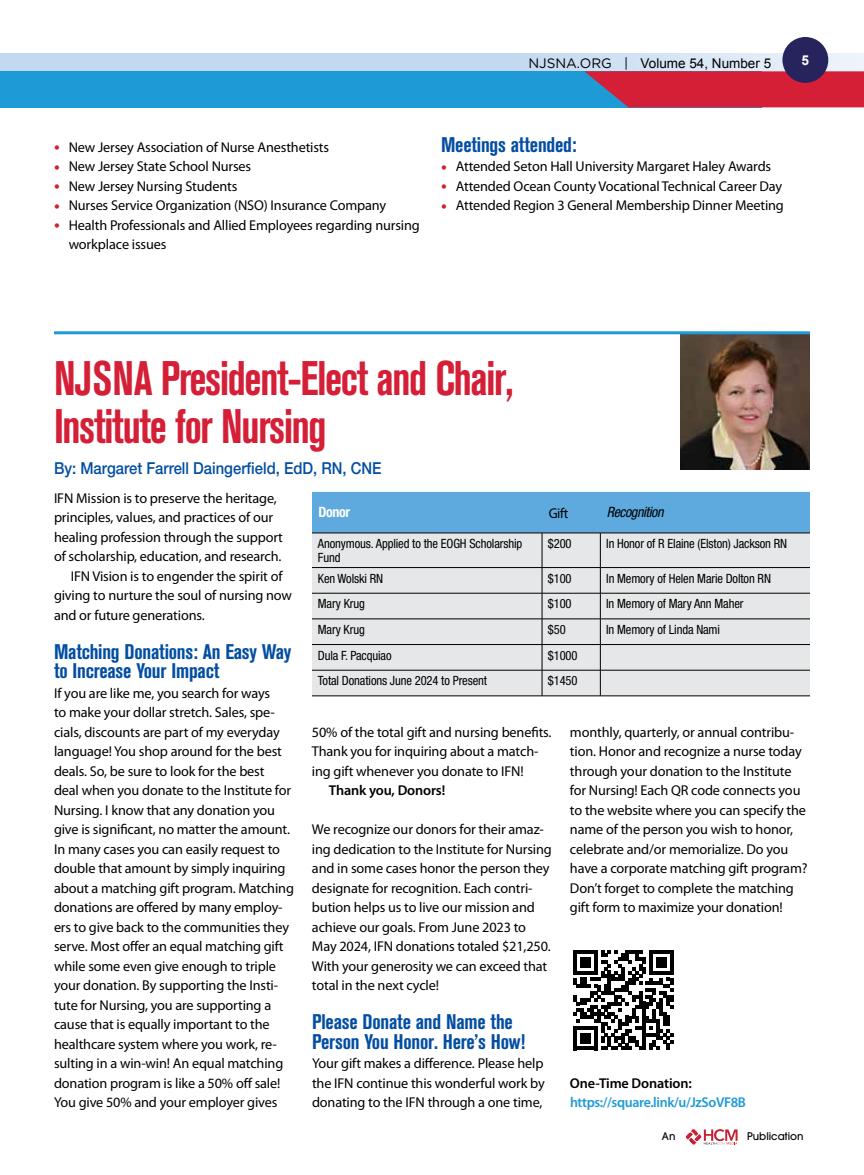
<style>
.page{position:relative;width:864px;height:1175px;background:#fff}
.page>*{position:absolute;margin:0;border:0;box-sizing:border-box;transform-origin:0 0}
.t1{font:700 condensed 48px/48px "Akzidenz Grotesk BE";letter-spacing:-.03em;color:#d41f37;scale:.9 1}
.t2{font:700 condensed 21px/19.5px "Akzidenz Grotesk BE";letter-spacing:-.01em;color:#034ea2}
.t3{font:500 16.5px "Helvetica Neue LT Std";color:#034ea2;scale:.9 1}
.t4{font:14.25px/19.5px "Myriad Pro";letter-spacing:-.01em;color:#000}
.t5{font:600 14.25px "Myriad Pro";letter-spacing:-.01em;color:#000}
.t6{font:600 14.25px "Myriad Pro";letter-spacing:-.025em;color:#1e9ad6}
.t7{font:italic condensed 14.25px "Helvetica Neue LT Std";letter-spacing:-.03em;color:#000}
.t8{font:700 condensed 14.25px "Helvetica Neue LT Std";letter-spacing:-.03em;color:#fff}
.t9{font:700 13.65px "Arial";color:#fff}
.t10{font:13.5px "Arial";color:#000}
.t11{font:condensed 12.75px/13.5px "Helvetica Neue LT Std";letter-spacing:-.01em;color:#000}
.t12{font:500 10.5px "Avant Garde";color:#000}
.s1{font-family:"Gotham";font-size:13.65px}
.s2{font-size:21px;color:#d2232a}
</style>
<div class="page">
<div style="left:0;top:71px;width:761px;height:36px;background:#1e9ad6"></div>
<svg style="left:584px;top:71px;width:280px;height:36px;background:#c32a45"></svg>
<svg style="left:1px;top:53px;width:863px;height:18px;background:#caddf2"></svg>
<div style="left:782px;top:37px;width:46px;height:46px;background:#27235c;border-radius:50%"></div>
<svg style="left:0;top:53px;width:1px;height:18px"></svg>
<svg style="left:685px;top:1128px;width:53px;height:17px"></svg>
<img style="left:681px;top:334px;width:129px;height:135px">
<hr style="left:54px;top:331px;width:756px;height:3px;background:#1e9ad6">
<div style="left:312px;top:492px;width:498px;height:40px;background:#5ea9dd"></div>
<div style="left:312px;top:533px;width:498px;height:162px;background:#e6e7e8"></div>
<hr style="left:312px;top:532px;width:230px;height:1px;background:#000">
<hr style="left:542px;top:532px;width:58px;height:1px;background:#000">
<hr style="left:600px;top:532px;width:210px;height:1px;background:#000">
<hr style="left:312px;top:567px;width:230px;height:1px;background:#000">
<hr style="left:542px;top:567px;width:58px;height:1px;background:#000">
<hr style="left:312px;top:593px;width:230px;height:1px;background:#000">
<hr style="left:542px;top:593px;width:58px;height:1px;background:#000">
<hr style="left:312px;top:618px;width:230px;height:1px;background:#000">
<hr style="left:542px;top:618px;width:58px;height:1px;background:#000">
<hr style="left:312px;top:644px;width:230px;height:1px;background:#000">
<hr style="left:542px;top:644px;width:58px;height:1px;background:#000">
<hr style="left:312px;top:670px;width:230px;height:1px;background:#000">
<hr style="left:542px;top:670px;width:58px;height:1px;background:#000">
<hr style="left:312px;top:695px;width:230px;height:1px;background:#000">
<hr style="left:542px;top:695px;width:58px;height:1px;background:#000">
<hr style="left:542px;top:533px;width:1px;height:34px;background:#000">
<hr style="left:600px;top:533px;width:1px;height:34px;background:#000">
<svg style="left:542px;top:568px;width:1px;height:127px"></svg>
<svg style="left:600px;top:568px;width:1px;height:127px"></svg>
<hr style="left:600px;top:567px;width:210px;height:1px;background:#000">
<hr style="left:600px;top:593px;width:210px;height:1px;background:#000">
<hr style="left:600px;top:618px;width:210px;height:1px;background:#000">
<hr style="left:600px;top:644px;width:210px;height:1px;background:#000">
<hr style="left:600px;top:670px;width:210px;height:1px;background:#000">
<hr style="left:600px;top:695px;width:210px;height:1px;background:#000">
<svg style="left:573px;top:950px;width:100px;height:100px"></svg>
<p class="t10" style="left:528px;top:54px;width:244px"><span class="s1">NJSNA.ORG |</span> Volume 54, Number 5</p>
<p class="t9" style="left:802px;top:51px;width:9px">5</p>
<p class="t4" style="left:54px;top:137px;width:277px"><span class="s2">•</span> New Jersey Association of Nurse Anesthetists</p>
<p class="t4" style="left:54px;top:157px;width:199px"><span class="s2">•</span> New Jersey State School Nurses</p>
<p class="t4" style="left:54px;top:176px;width:185px"><span class="s2">•</span> New Jersey Nursing Students</p>
<p class="t4" style="left:54px;top:196px;width:334px"><span class="s2">•</span> Nurses Service Organization (NSO) Insurance Company</p>
<p class="t4" style="left:69px;top:215px;width:353px;text-indent:-15px"><span class="s2">•</span> Health Professionals and Allied Employees regarding nursing workplace issues</p>
<h2 class="t2" style="left:441px;top:135px;width:137px">Meetings attended:</h2>
<p class="t4" style="left:441px;top:157px;width:332px"><span class="s2">•</span> Attended Seton Hall University Margaret Haley Awards</p>
<p class="t4" style="left:441px;top:176px;width:343px"><span class="s2">•</span> Attended Ocean County Vocational Technical Career Day</p>
<p class="t4" style="left:441px;top:196px;width:344px"><span class="s2">•</span> Attended Region 3 General Membership Dinner Meeting</p>
<h1 class="t1" style="left:54px;top:354px;width:512px">NJSNA President-Elect and Chair,<br>Institute for Nursing</h1>
<p class="t3" style="left:54px;top:458px;width:366px">By: Margaret Farrell Daingerfield, EdD, RN, CNE</p>
<p class="t4" style="left:54px;top:488px;width:224px">IFN Mission is to preserve the heritage,</p>
<p class="t4" style="left:54px;top:508px;width:221px">principles, values, and practices of our</p>
<p class="t4" style="left:54px;top:527px;width:230px">healing profession through the support</p>
<p class="t4" style="left:54px;top:547px;width:229px">of scholarship, education, and research.</p>
<p class="t4" style="left:71px;top:566px;width:213px">IFN Vision is to engender the spirit of</p>
<p class="t4" style="left:54px;top:586px;width:239px">giving to nurture the soul of nursing now</p>
<p class="t4" style="left:54px;top:605px;width:152px">and or future generations.</p>
<h2 class="t2" style="left:54px;top:642px;width:239px">Matching Donations: An Easy Way to Increase Your Impact</h2>
<p class="t4" style="left:54px;top:683px;width:241px">If you are like me, you search for ways<br>to make your dollar stretch. Sales, spe&shy;cials, discounts are part of my everyday language! You shop around for the best deals. So, be sure to look for the best<br>deal when you donate to the Institute for Nursing. I know that any donation you give is significant, no matter the amount.<br>In many cases you can easily request to double that amount by simply inquiring about a matching gift program. Matching donations are offered by many employ&shy;ers to give back to the communities they serve. Most offer an equal matching gift while some even give enough to triple your donation. By supporting the Insti&shy;tute for Nursing, you are supporting a cause that is equally important to the healthcare system where you work, re&shy;sulting in a win-win! An equal matching donation program is like a 50% off sale!<br>You give 50% and your employer gives</p>
<p class="t8" style="left:319px;top:503px;width:33px">Donor</p>
<p class="t4" style="left:549px;top:503px;width:21px">Gift</p>
<p class="t7" style="left:607px;top:504px;width:58px">Recognition</p>
<p class="t11" style="left:318px;top:536px;width:206px">Anonymous. Applied to the EOGH Scholarship<br>Fund</p>
<p class="t11" style="left:548px;top:536px;width:25px">$200</p>
<p class="t11" style="left:606px;top:536px;width:182px">In Honor of R Elaine (Elston) Jackson RN</p>
<p class="t11" style="left:318px;top:571px;width:67px">Ken Wolski RN</p>
<p class="t11" style="left:548px;top:571px;width:25px">$100</p>
<p class="t11" style="left:606px;top:571px;width:166px">In Memory of Helen Marie Dolton RN</p>
<p class="t11" style="left:318px;top:597px;width:49px">Mary Krug</p>
<p class="t11" style="left:548px;top:597px;width:25px">$100</p>
<p class="t11" style="left:606px;top:597px;width:139px">In Memory of Mary Ann Maher</p>
<p class="t11" style="left:318px;top:622px;width:49px">Mary Krug</p>
<p class="t11" style="left:548px;top:622px;width:19px">$50</p>
<p class="t11" style="left:606px;top:622px;width:115px">In Memory of Linda Nami</p>
<p class="t11" style="left:318px;top:648px;width:75px">Dula F. Pacquiao</p>
<p class="t11" style="left:548px;top:648px;width:31px">$1000</p>
<p class="t11" style="left:318px;top:674px;width:171px">Total Donations June 2024 to Present</p>
<p class="t11" style="left:548px;top:674px;width:31px">$1450</p>
<p class="t4" style="left:312px;top:722px;width:241px">50% of the total gift and nursing benefits.<br>Thank you for inquiring about a match&shy;ing gift whenever you donate to IFN!</p>
<p class="t5" style="left:329px;top:782px;width:118px">Thank you, Donors!</p>
<p class="t4" style="left:312px;top:820px;width:241px">We recognize our donors for their amaz&shy;ing dedication to the Institute for Nursing and in some cases honor the person they designate for recognition. Each contri&shy;bution helps us to live our mission and achieve our goals. From June 2023 to May 2024, IFN donations totaled $21,250.<br>With your generosity we can exceed that total in the next cycle!</p>
<h2 class="t2" style="left:312px;top:1012px;width:215px">Please Donate and Name the<br>Person You Honor. Here’s How!</h2>
<p class="t4" style="left:312px;top:1054px;width:234px;text-align:justify">Your gift makes a difference. Please help the IFN continue this wonderful work by donating to the IFN through a one time,</p>
<p class="t4" style="left:570px;top:722px;width:239px">monthly, quarterly, or annual contribu&shy;tion. Honor and recognize a nurse today through your donation to the Institute for Nursing! Each QR code connects you to the website where you can specify the name of the person you wish to honor, celebrate and/or memorialize. Do you have a corporate matching gift program?<br>Don’t forget to complete the matching gift form to maximize your donation!</p>
<p class="t5" style="left:570px;top:1075px;width:123px">One-Time Donation:</p>
<p class="t6" style="left:570px;top:1094px;width:178px">https://square.link/u/JzSoVF8B</p>
<p class="t12" style="left:662px;top:1129px;width:15px">An</p>
<p class="t12" style="left:747px;top:1129px;width:58px">Publication</p>
</div>
